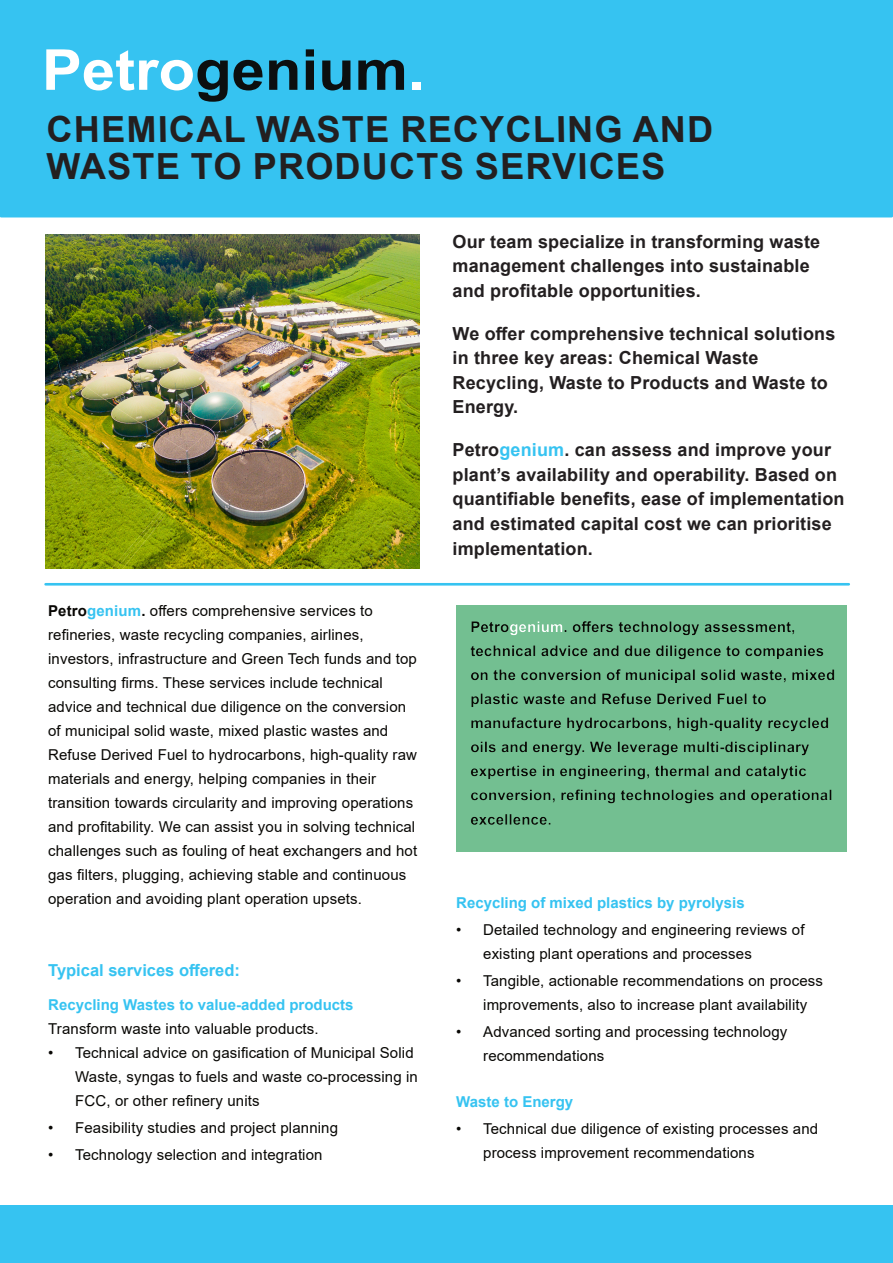
<style>
.page{position:relative;width:893px;height:1263px;background:#fff}
.page>*{position:absolute;margin:0;border:0;box-sizing:border-box;transform-origin:0 0}
.t1{font:700 56.55px "Arial";color:#fff;scale:1.06 1}
.t2{font:700 36px/37.2px "Arial";letter-spacing:.035em;color:#231f20}
.t3{font:700 18px/24.6px "Arial";letter-spacing:.01em;color:#231f20}
.t4{font:700 16.5px "Arial";color:#36c3f1}
.t5{font:15px/24px "Arial";letter-spacing:.01em;color:#080704}
.t6{font:700 15px/24px "Arial";letter-spacing:.01em;color:#080704}
.t7{font:700 15px "Arial";color:#36c3f1}
.s1{color:#0c0f0f}
.s2{font-weight:700}
.s3{font-weight:700;color:#36c3f1}
.s4{color:#36c3f1}
.s5{color:#fff}
</style>
<div class="page">
<img style="left:46px;top:235px;width:374px;height:333px">
<hr style="left:46px;top:583px;width:803px;height:3px;background:#36c3f1">
<div style="left:0;top:0;width:893px;height:217px;background:#36c3f1"></div>
<div style="left:0;top:1205px;width:893px;height:58px;background:#36c3f1"></div>
<hr style="left:892px;top:0;width:1px;height:42px;background:#36c3f1">
<div style="left:456px;top:605px;width:391px;height:247px;background:#73bf91"></div>
<h1 class="t1" style="left:42px;top:49px;width:362px">Petro<span class="s1">genium</span>.</h1>
<h2 class="t2" style="left:47px;top:114px;width:668px">CHEMICAL WASTE RECYCLING AND<br>WASTE TO PRODUCTS SERVICES</h2>
<p class="t5" style="left:48px;top:600px;width:370px"><span class="s2">Petro</span><span class="s3">genium</span><span class="s2">.</span> offers comprehensive services to refineries, waste recycling companies, airlines, investors, infrastructure and Green Tech funds and top consulting firms. These services include technical advice and technical due diligence on the conversion of municipal solid waste, mixed plastic wastes and Refuse Derived Fuel to hydrocarbons, high-quality raw materials and energy, helping companies in their transition towards circularity and improving operations and profitability. We can assist you in solving technical challenges such as fouling of heat exchangers and hot gas filters, plugging, achieving stable and continuous operation and avoiding plant operation upsets.</p>
<p class="t4" style="left:48px;top:964px;width:193px">Typical services offered:</p>
<p class="t7" style="left:48px;top:999px;width:307px">Recycling Wastes to value-added products</p>
<p class="t5" style="left:48px;top:1018px;width:272px">Transform waste into valuable products.</p>
<p class="t5" style="left:75px;top:1042px;width:344px;text-indent:-27px">• Technical advice on gasification of Municipal Solid<br>Waste, syngas to fuels and waste co-processing in<br>FCC, or other refinery units</p>
<p class="t5" style="left:48px;top:1117px;width:291px">• Feasibility studies and project planning</p>
<p class="t5" style="left:48px;top:1144px;width:276px">• Technology selection and integration</p>
<p class="t3" style="left:453px;top:231px;width:369px">Our team specialize in transforming waste management challenges into sustainable and profitable opportunities.</p>
<p class="t3" style="left:453px;top:323px;width:384px">We offer comprehensive technical solutions in three key areas: Chemical Waste<br>Recycling, Waste to Products and Waste to<br>Energy.</p>
<p class="t3" style="left:453px;top:439px;width:393px">Petro<span class="s4">genium</span>. can assess and improve your plant’s availability and operability. Based on quantifiable benefits, ease of implementation and estimated capital cost we can prioritise implementation.</p>
<p class="t6" style="left:470px;top:616px;width:366px">Petro<span class="s5">genium</span>. offers technology assessment, technical advice and due diligence to companies on the conversion of municipal solid waste, mixed plastic waste and Refuse Derived Fuel to manufacture hydrocarbons, high-quality recycled oils and energy. We leverage multi-disciplinary expertise in engineering, thermal and catalytic conversion, refining technologies and operational excellence.</p>
<p class="t7" style="left:456px;top:897px;width:290px">Recycling of mixed plastics by pyrolysis</p>
<p class="t5" style="left:483px;top:919px;width:323px;text-indent:-27px">• Detailed technology and engineering reviews of existing plant operations and processes</p>
<p class="t5" style="left:483px;top:970px;width:341px;text-indent:-27px">• Tangible, actionable recommendations on process improvements, also to increase plant availability</p>
<p class="t5" style="left:483px;top:1021px;width:306px;text-indent:-27px">• Advanced sorting and processing technology recommendations</p>
<p class="t7" style="left:456px;top:1095px;width:118px">Waste to Energy</p>
<p class="t5" style="left:483px;top:1118px;width:337px;text-indent:-27px">• Technical due diligence of existing processes and process improvement recommendations</p>
</div>
